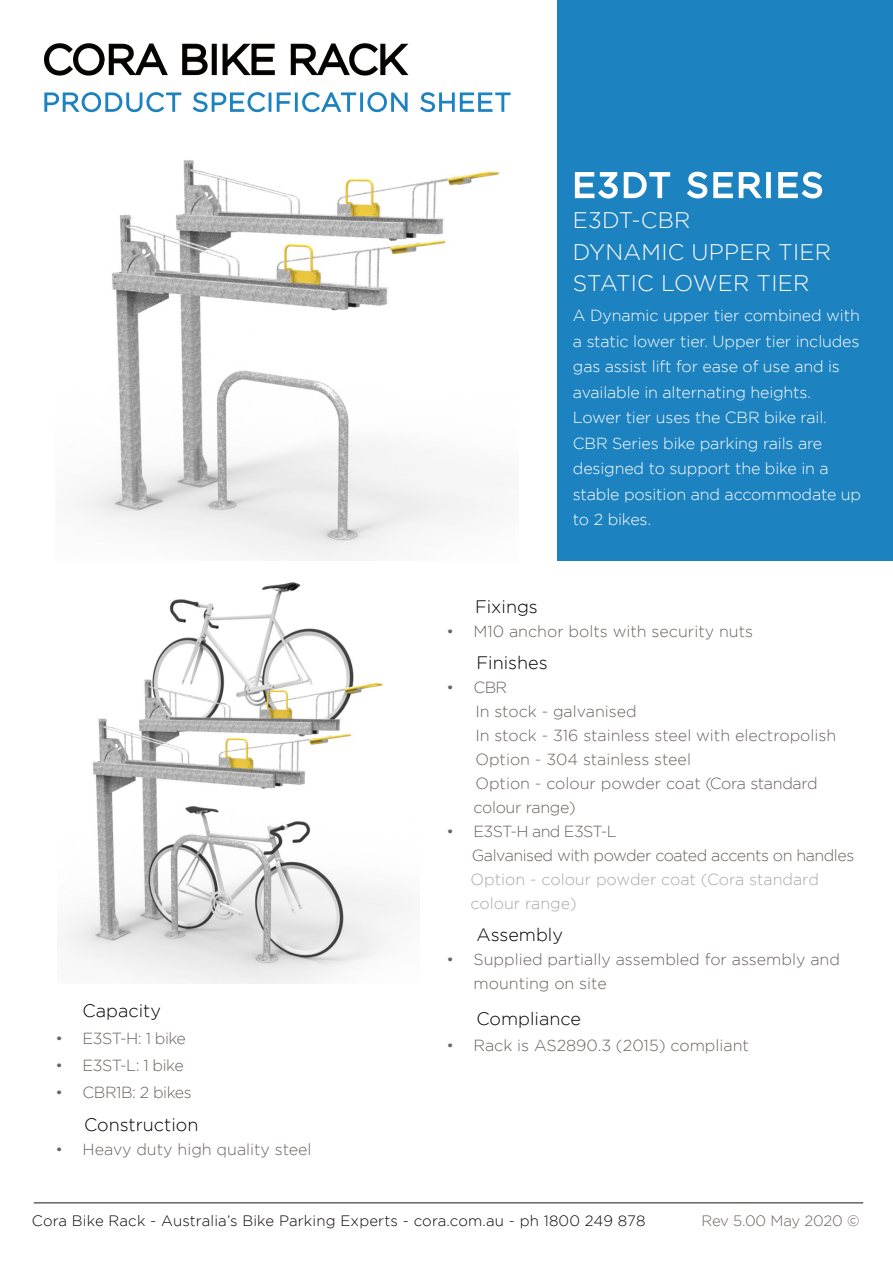
<style>
.page{position:relative;width:893px;height:1263px;background:#fff}
.page>*{position:absolute;margin:0;border:0;box-sizing:border-box;transform-origin:0 0}
.t1{font:300 22.5px "Gotham";letter-spacing:.01em;color:#fff}
.t2{font:300 18px "Gotham";color:#000}
.t3{font:300 16.05px/24px "Gotham";color:#6b6360}
.t4{font:300 16.05px/25.5px "Gotham";letter-spacing:-.01em;color:#fff}
.t5{font:300 16.05px "Gotham";letter-spacing:-.03em;color:#6b6360}
.t6{font:300 16.05px "Gotham";color:#a8a9ad}
.t7{font:300 16.05px "Gotham";letter-spacing:-.04em;color:#6b6360}
.t8{font:300 16.05px "Gotham";letter-spacing:-.02em;color:#6b6360}
.t9{font:300 15px "Gotham";letter-spacing:.01em;color:#0c0806}
.t10{font:300 15px "Gotham";letter-spacing:-.015em;color:#6b6360}
</style>
<div class="page">
<img style="left:76px;top:160px;width:424px;height:401px">
<div style="left:557px;top:0;width:336px;height:561px;background:#1d82c0"></div>
<svg style="left:44px;top:43px;width:124px;height:33px"></svg>
<svg style="left:182px;top:43px;width:26px;height:33px"></svg>
<div style="left:212px;top:44px;width:5px;height:31px;border:3px solid #0c0806"></div>
<svg style="left:222px;top:43px;width:53px;height:33px"></svg>
<svg style="left:290px;top:43px;width:119px;height:33px"></svg>
<svg style="left:44px;top:92px;width:138px;height:21px"></svg>
<svg style="left:192px;top:92px;width:74px;height:21px"></svg>
<div style="left:269px;top:92px;width:2px;height:20px;border:2px solid #1d82c0"></div>
<svg style="left:276px;top:92px;width:15px;height:20px"></svg>
<div style="left:295px;top:92px;width:3px;height:20px;border:2px solid #1d82c0"></div>
<svg style="left:302px;top:92px;width:55px;height:21px"></svg>
<div style="left:360px;top:92px;width:3px;height:20px;border:2px solid #1d82c0"></div>
<svg style="left:367px;top:92px;width:41px;height:21px"></svg>
<svg style="left:420px;top:92px;width:91px;height:21px"></svg>
<svg style="left:574px;top:172px;width:97px;height:27px"></svg>
<svg style="left:687px;top:171px;width:75px;height:28px"></svg>
<div style="left:766px;top:172px;width:5px;height:26px;border:3px solid #fff"></div>
<svg style="left:778px;top:171px;width:45px;height:28px"></svg>
<hr style="left:34px;top:1202px;width:829px;height:1px;background:#6b6360">
<img style="left:58px;top:582px;width:349px;height:401px">
<p class="t2" style="left:83px;top:1001px;width:80px">Capacity</p>
<p class="t5" style="left:56px;top:1030px;width:132px">• E3ST-H: 1 bike</p>
<p class="t5" style="left:56px;top:1057px;width:130px">• E3ST-L: 1 bike</p>
<p class="t5" style="left:56px;top:1084px;width:138px">• CBR1B: 2 bikes</p>
<p class="t2" style="left:84px;top:1114px;width:116px">Construction</p>
<p class="t3" style="left:56px;top:1137px;width:258px">• Heavy duty high quality steel</p>
<p class="t1" style="left:573px;top:208px;width:119px">E3DT-CBR</p>
<p class="t1" style="left:573px;top:239px;width:260px">DYNAMIC UPPER TIER</p>
<p class="t1" style="left:573px;top:271px;width:238px">STATIC LOWER TIER</p>
<p class="t4" style="left:573px;top:302px;width:288px">A Dynamic upper tier combined with a static lower tier. Upper tier includes gas assist lift for ease of use and is available in alternating heights.</p>
<p class="t4" style="left:573px;top:404px;width:290px">Lower tier uses the CBR bike rail.<br>CBR Series bike parking rails are designed to support the bike in a stable position and accommodate up to 2 bikes.</p>
<p class="t2" style="left:475px;top:597px;width:64px">Fixings</p>
<p class="t3" style="left:446px;top:619px;width:308px">• M10 anchor bolts with security nuts</p>
<p class="t2" style="left:476px;top:653px;width:73px">Finishes</p>
<p class="t3" style="left:446px;top:675px;width:62px">• CBR</p>
<p class="t3" style="left:475px;top:699px;width:163px">In stock - galvanised</p>
<p class="t3" style="left:475px;top:723px;width:362px">In stock - 316 stainless steel with electropolish</p>
<p class="t3" style="left:475px;top:747px;width:217px">Option - 304 stainless steel</p>
<p class="t3" style="left:475px;top:771px;width:344px">Option - colour powder coat (Cora standard</p>
<p class="t8" style="left:473px;top:799px;width:104px">colour range)</p>
<p class="t7" style="left:446px;top:823px;width:172px">• E3ST-H and E3ST-L</p>
<p class="t5" style="left:472px;top:847px;width:384px">Galvanised with powder coated accents on handles</p>
<p class="t6" style="left:471px;top:871px;width:350px">Option - colour powder coat (Cora standard</p>
<p class="t6" style="left:471px;top:895px;width:107px">colour range)</p>
<p class="t2" style="left:476px;top:925px;width:88px">Assembly</p>
<p class="t3" style="left:473px;top:947px;width:368px;text-indent:-27px">• Supplied partially assembled for assembly and mounting on site</p>
<p class="t2" style="left:476px;top:1009px;width:106px">Compliance</p>
<p class="t3" style="left:446px;top:1033px;width:304px">• Rack is AS2890.3 (2015) compliant</p>
<p class="t9" style="left:32px;top:1213px;width:615px">Cora Bike Rack - Australia’s Bike Parking Experts - cora.com.au - ph 1800 249 878</p>
<p class="t10" style="left:701px;top:1213px;width:160px">Rev 5.00 May 2020 ©</p>
</div>
